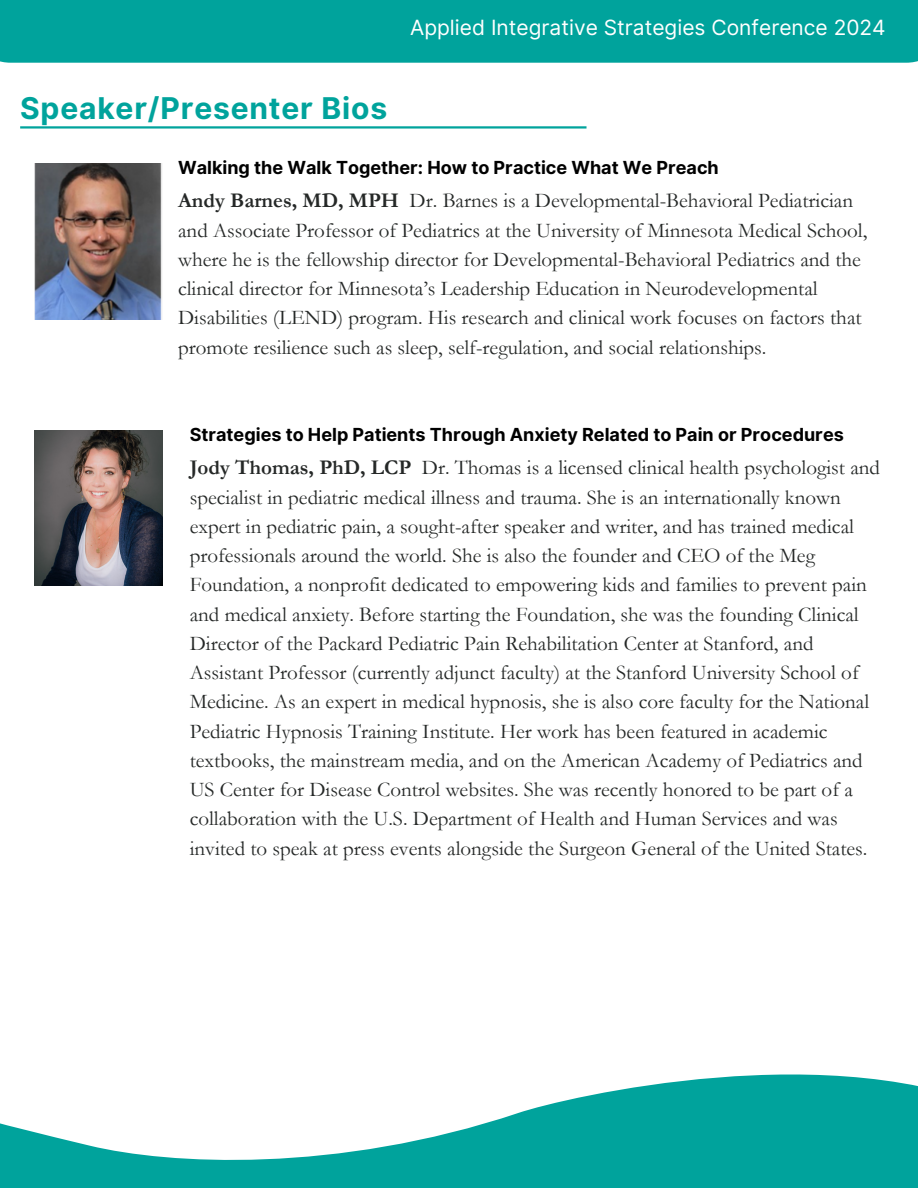
<style>
.page{position:relative;width:918px;height:1188px;background:#fff}
.page>*{position:absolute;margin:0;border:0;box-sizing:border-box;transform-origin:0 0}
.t1{font:700 30px "Inter";letter-spacing:.03em;color:#00a39c}
.t2{font:21px/29.2px "Garamond";color:#252827}
.t3{font:21px "Inter";color:#fff}
.t4{font:700 18px "Inter";color:#000}
.s1{font-weight:700}
</style>
<div class="page">
<div style="left:0;top:0;width:918px;height:63px;background:#00a39c"></div>
<hr style="left:20px;top:126px;width:567px;height:3px;background:#00a39c">
<svg style="left:0;top:1074px;width:918px;height:114px;fill:#00a39c"></svg>
<img style="left:34px;top:164px;width:128px;height:155px">
<img style="left:34px;top:430px;width:129px;height:156px">
<p class="t1" style="left:20px;top:90px;width:369px">Speaker/Presenter Bios</p>
<p class="t3" style="left:410px;top:15px;width:477px">Applied Integrative Strategies Conference 2024</p>
<p class="t4" style="left:178px;top:157px;width:542px">Walking the Walk Together: How to Practice What We Preach</p>
<p class="t2" style="left:178px;top:186px;width:691px"><span class="s1">Andy Barnes, MD, MPH</span> Dr. Barnes is a Developmental-Behavioral Pediatrician and Associate Professor of Pediatrics at the University of Minnesota Medical School, where he is the fellowship director for Developmental-Behavioral Pediatrics and the clinical director for Minnesota’s Leadership Education in Neurodevelopmental Disabilities (LEND) program. His research and clinical work focuses on factors that promote resilience such as sleep, self-regulation, and social relationships.</p>
<p class="t4" style="left:190px;top:424px;width:656px">Strategies to Help Patients Through Anxiety Related to Pain or Procedures</p>
<p class="t2" style="left:190px;top:454px;width:692px"><span class="s1">Jody Thomas, PhD, LCP</span> Dr. Thomas is a licensed clinical health psychologist and specialist in pediatric medical illness and trauma. She is an internationally known expert in pediatric pain, a sought-after speaker and writer, and has trained medical professionals around the world. She is also the founder and CEO of the Meg Foundation, a nonprofit dedicated to empowering kids and families to prevent pain and medical anxiety. Before starting the Foundation, she was the founding Clinical Director of the Packard Pediatric Pain Rehabilitation Center at Stanford, and Assistant Professor (currently adjunct faculty) at the Stanford University School of Medicine. As an expert in medical hypnosis, she is also core faculty for the National Pediatric Hypnosis Training Institute. Her work has been featured in academic textbooks, the mainstream media, and on the American Academy of Pediatrics and US Center for Disease Control websites. She was recently honored to be part of a collaboration with the U.S. Department of Health and Human Services and was invited to speak at press events alongside the Surgeon General of the United States.</p>
</div>
